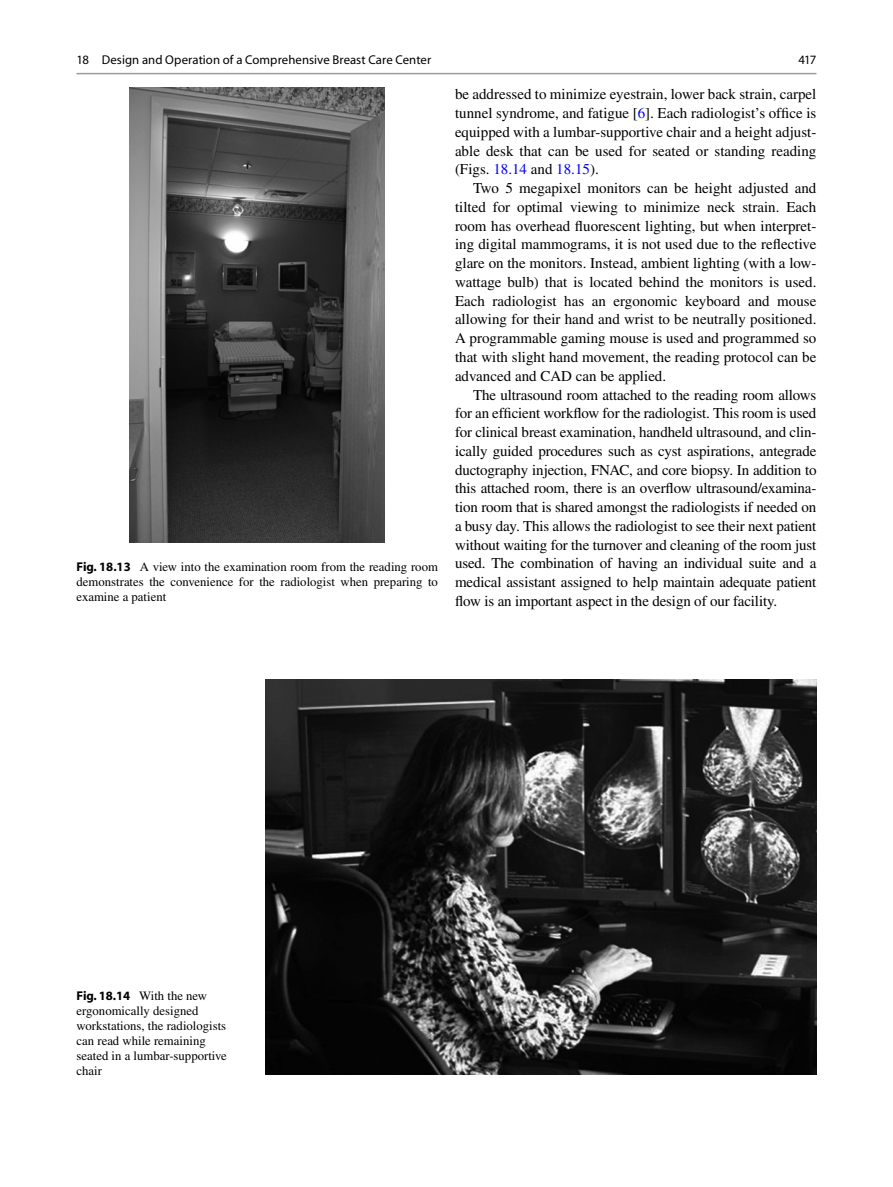
<style>
.page{position:relative;width:893px;height:1187px;background:#fff}
.page>*{position:absolute;margin:0;border:0;box-sizing:border-box;transform-origin:0 0}
.t1{font:15px/18.8px "Times";color:#000;text-align:justify}
.t2{font:12.75px/15px "Times";color:#000;text-align:justify}
.t3{font:12.75px "Myriad";letter-spacing:.005em;color:#000}
.s1{font-family:"Myriad";font-weight:700}
.s2{color:#0000fa}
</style>
<div class="page">
<img style="left:130px;top:88px;width:255px;height:454px">
<img style="left:266px;top:679px;width:550px;height:395px">
<hr style="left:77px;top:73px;width:739px;height:1px;background:#9c9c9c">
<p class="t3" style="left:77px;top:55px;width:356px">18 Design and Operation of a Comprehensive Breast Care Center</p>
<p class="t2" style="left:77px;top:560px;width:363px"><span class="s1">Fig. 18.13</span> A view into the examination room from the reading room demonstrates the convenience for the radiologist when preparing to examine a patient</p>
<p class="t3" style="left:798px;top:55px;width:20px">417</p>
<p class="t1" style="left:455px;top:86px;width:363px">be addressed to minimize eyestrain, lower back strain, carpel tunnel syndrome, and fatigue [ <span class="s2">6</span> ]. Each radiologist’s office is equipped with a lumbar-supportive chair and a height adjust&shy;able desk that can be used for seated or standing reading (Figs. <span class="s2">18.14</span> and <span class="s2">18.15</span> ).</p>
<p class="t1" style="left:455px;top:180px;width:363px;text-indent:18px">Two 5 megapixel monitors can be height adjusted and tilted for optimal viewing to minimize neck strain. Each room has overhead fluorescent lighting, but when interpret&shy;ing digital mammograms, it is not used due to the reflective glare on the monitors. Instead, ambient lighting (with a low&shy;wattage bulb) that is located behind the monitors is used.<br>Each radiologist has an ergonomic keyboard and mouse allowing for their hand and wrist to be neutrally positioned.<br>A programmable gaming mouse is used and programmed so that with slight hand movement, the reading protocol can be advanced and CAD can be applied.</p>
<p class="t1" style="left:455px;top:386px;width:363px;text-indent:18px">The ultrasound room attached to the reading room allows for an efficient workflow for the radiologist. This room is used for clinical breast examination, handheld ultrasound, and clin&shy;ically guided procedures such as cyst aspirations, antegrade ductography injection, FNAC, and core biopsy. In addition to this attached room, there is an overflow ultrasound/examina&shy;tion room that is shared amongst the radiologists if needed on a busy day. This allows the radiologist to see their next patient without waiting for the turnover and cleaning of the room just used. The combination of having an individual suite and a medical assistant assigned to help maintain adequate patient flow is an important aspect in the design of our facility.</p>
<p class="t2" style="left:77px;top:989px;width:152px;text-align:left"><span class="s1">Fig. 18.14</span> With the new ergonomically designed workstations, the radiologists can read while remaining seated in a lumbar-supportive chair</p>
</div>
